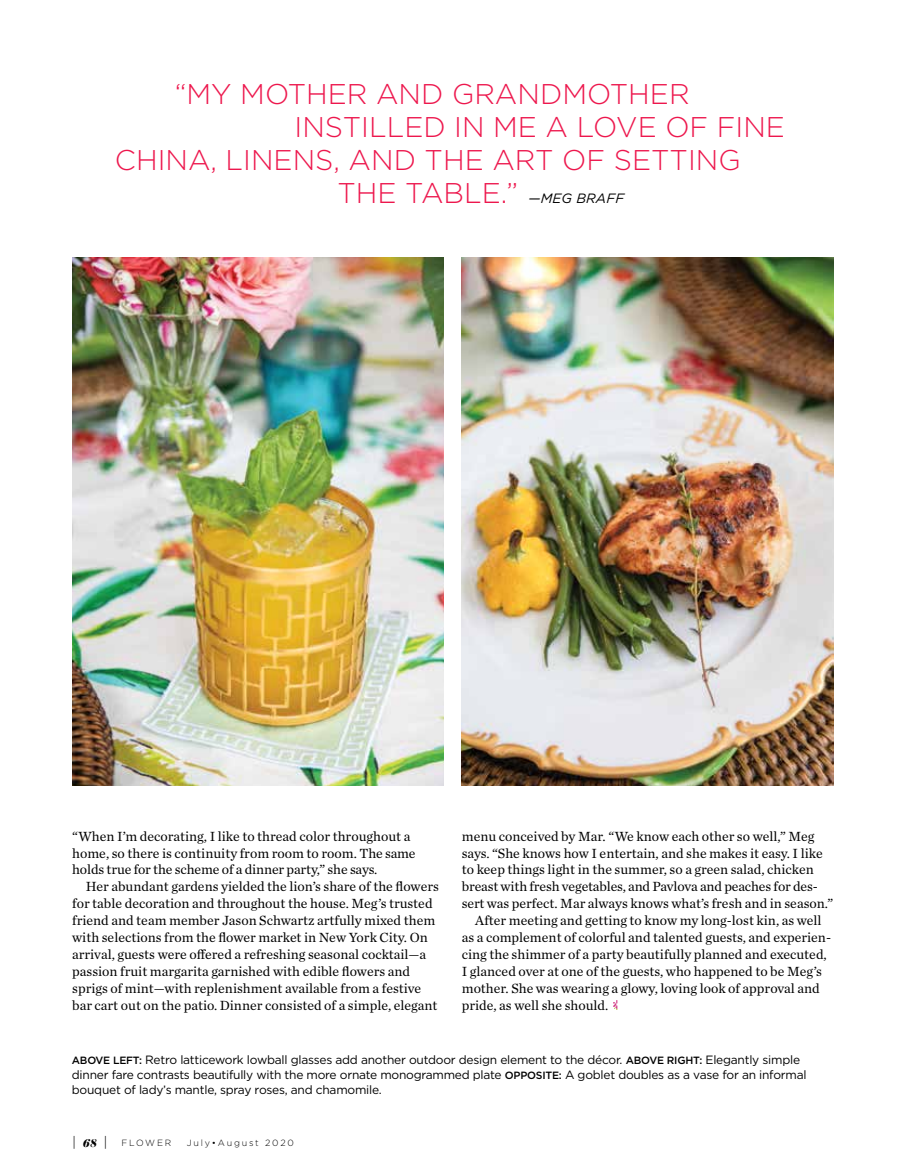
<style>
.page{position:relative;width:905px;height:1175px;background:#fff}
.page>*{position:absolute;margin:0;border:0;box-sizing:border-box;transform-origin:0 0}
.t1{font:300 28.5px "Gotham";color:#ed174d}
.t2{font:13.8px/16.8px "Chronicle Text G1";color:#000}
.t3{font:12px/15px "Gotham";letter-spacing:-.02em;color:#000}
.t4{font:300 9px "Gotham";letter-spacing:.2em;color:#000}
.s1{font-weight:400;font-style:italic;font-size:13.5px;color:#000}
.s2{font-weight:500;font-size:10.5px}
.s3{font-size:13.8px}
.s4{font-family:"Austin";font-weight:800;font-style:italic;font-size:12px}
</style>
<div class="page">
<img style="left:462px;top:257px;width:371px;height:528px">
<img style="left:72px;top:257px;width:372px;height:528px">
<svg style="left:613px;top:1000px;width:5px;height:9px"></svg>
<h1 class="t1" style="left:175px;top:76px;width:516px">“MY MOTHER AND GRANDMOTHER</h1>
<h1 class="t1" style="left:294px;top:109px;width:492px">INSTILLED IN ME A LOVE OF FINE</h1>
<h1 class="t1" style="left:115px;top:142px;width:627px">CHINA, LINENS, AND THE ART OF SETTING</h1>
<h1 class="t1" style="left:337px;top:175px;width:288px">THE TABLE.” <span class="s1">—MEG BRAFF</span></h1>
<p class="t2" style="left:72px;top:827px;width:345px">“When I’m decorating, I like to thread color throughout a home, so there is continuity from room to room. The same holds true for the scheme of a dinner party,” she says.</p>
<p class="t2" style="left:72px;top:877px;width:368px;text-indent:14px">Her abundant gardens yielded the lion’s share of the flowers for table decoration and throughout the house. Meg’s trusted friend and team member Jason Schwartz artfully mixed them with selections from the flower market in New York City. On arrival, guests were offered a refreshing seasonal cocktail—a passion fruit margarita garnished with edible flowers and sprigs of mint—with replenishment available from a festive bar cart out on the patio. Dinner consisted of a simple, elegant</p>
<p class="t2" style="left:462px;top:827px;width:354px">menu conceived by Mar. “We know each other so well,” Meg</p>
<p class="t2" style="left:462px;top:843px;width:362px">says. “She knows how I entertain, and she makes it easy. I like</p>
<p class="t2" style="left:462px;top:860px;width:353px">to keep things light in the summer, so a green salad, chicken</p>
<p class="t2" style="left:462px;top:877px;width:357px">breast with fresh vegetables, and Pavlova and peaches for des-</p>
<p class="t2" style="left:462px;top:894px;width:373px">sert was perfect. Mar always knows what’s fresh and in season.”</p>
<p class="t2" style="left:475px;top:911px;width:348px">After meeting and getting to know my long-lost kin, as well</p>
<p class="t2" style="left:462px;top:928px;width:371px">as a complement of colorful and talented guests, and experien-</p>
<p class="t2" style="left:462px;top:945px;width:366px">cing the shimmer of a party beautifully planned and executed,</p>
<p class="t2" style="left:462px;top:962px;width:362px">I glanced over at one of the guests, who happened to be Meg’s</p>
<p class="t2" style="left:462px;top:978px;width:359px">mother. She was wearing a glowy, loving look of approval and</p>
<p class="t2" style="left:462px;top:995px;width:148px">pride, as well she should.</p>
<p class="t3" style="left:72px;top:1052px;width:736px"><span class="s2">ABOVE LEFT:</span> Retro latticework lowball glasses add another outdoor design element to the décor. <span class="s2">ABOVE RIGHT:</span> Elegantly simple dinner fare contrasts beautifully with the more ornate monogrammed plate <span class="s2">OPPOSITE:</span> A goblet doubles as a vase for an informal bouquet of lady’s mantle, spray roses, and chamomile.</p>
<p class="t4" style="left:72px;top:1136px;width:101px"><span class="s3">|</span> <span class="s4">68</span> <span class="s3">|</span> FLOWER</p>
<p class="t4" style="left:187px;top:1136px;width:109px">July•August 2020</p>
</div>
